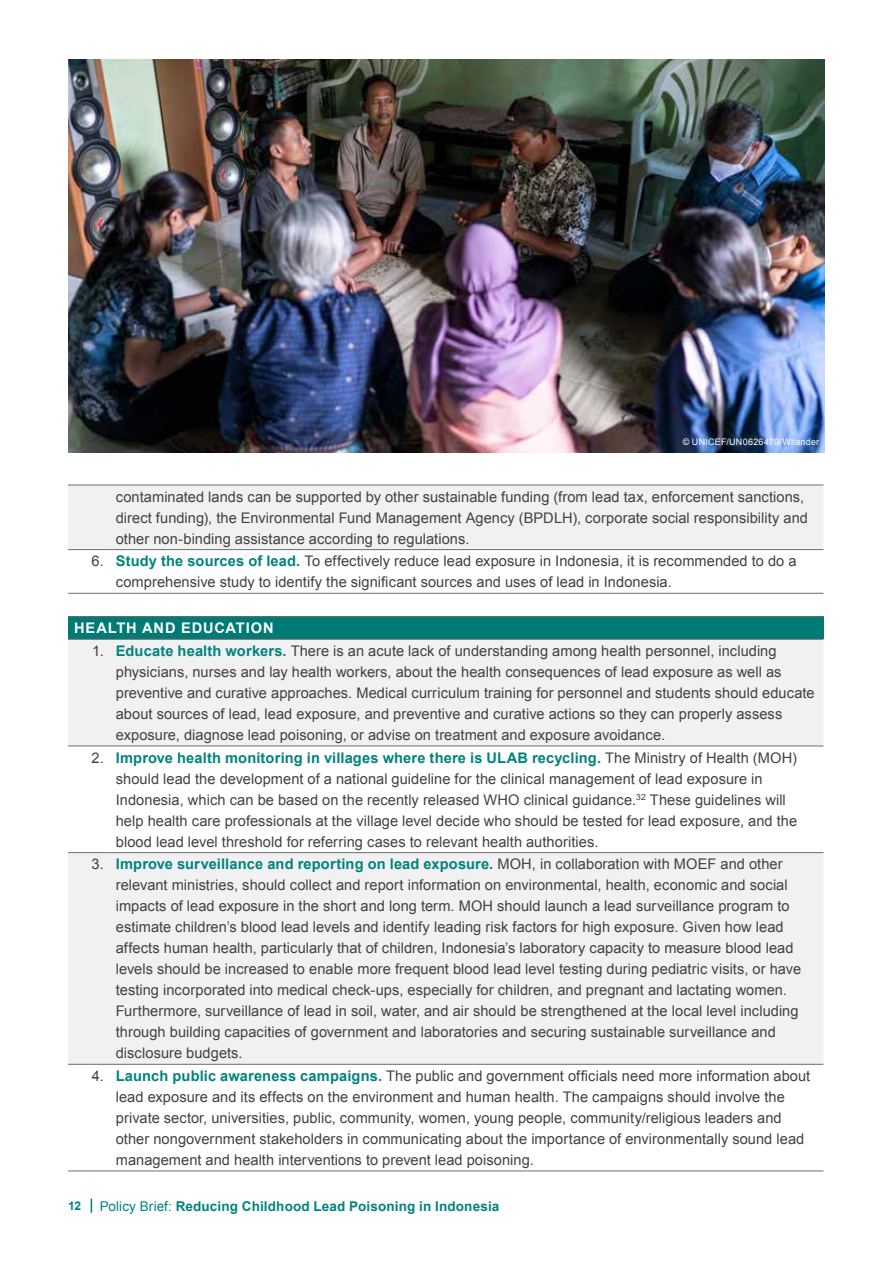
<style>
.page{position:relative;width:893px;height:1263px;background:#fff}
.page>*{position:absolute;margin:0;border:0;box-sizing:border-box;transform-origin:0 0}
.t1{font:14.7px/21px "Arial";letter-spacing:.005em;color:#414042}
.t2{font:700 14.7px "Arial";letter-spacing:.06em;color:#fff}
.t3{font:700 13.5px "Arial";letter-spacing:.01em;color:#00837f}
.t4{font:700 12px "Arial";color:#00837f}
.t5{font:9px "Arial";letter-spacing:.025em;color:#fff}
.s1{font-weight:700;color:#00837f}
.s2{font-weight:400}
</style>
<div class="page">
<svg style="left:91px;top:1198px;width:1px;height:15px"></svg>
<div style="left:68px;top:486px;width:755px;height:63px;background:#f1f1f2"></div>
<hr style="left:68px;top:485px;width:42px;height:1px;background:#6d6e71">
<hr style="left:110px;top:485px;width:713px;height:1px;background:#6d6e71">
<hr style="left:68px;top:549px;width:42px;height:1px;background:#6d6e71">
<hr style="left:110px;top:549px;width:713px;height:1px;background:#6d6e71">
<hr style="left:68px;top:593px;width:42px;height:1px;background:#6d6e71">
<hr style="left:110px;top:593px;width:713px;height:1px;background:#6d6e71">
<div style="left:68px;top:617px;width:755px;height:22px;background:#007a75"></div>
<svg style="left:68px;top:640px;width:755px;height:424px;fill:#f1f1f2"></svg>
<hr style="left:68px;top:616px;width:42px;height:1px;background:#6d6e71">
<hr style="left:110px;top:616px;width:713px;height:1px;background:#6d6e71">
<hr style="left:68px;top:639px;width:42px;height:1px;background:#6d6e71">
<hr style="left:110px;top:639px;width:713px;height:1px;background:#6d6e71">
<hr style="left:68px;top:746px;width:42px;height:1px;background:#6d6e71">
<hr style="left:110px;top:746px;width:713px;height:1px;background:#6d6e71">
<hr style="left:68px;top:852px;width:42px;height:1px;background:#6d6e71">
<hr style="left:110px;top:852px;width:713px;height:1px;background:#6d6e71">
<hr style="left:68px;top:1064px;width:42px;height:1px;background:#6d6e71">
<hr style="left:110px;top:1064px;width:713px;height:1px;background:#6d6e71">
<hr style="left:68px;top:1171px;width:42px;height:1px;background:#6d6e71">
<hr style="left:110px;top:1171px;width:713px;height:1px;background:#6d6e71">
<img style="left:69px;top:60px;width:755px;height:393px">
<p class="t5" style="left:683px;top:435px;width:138px">© UNICEF/UN0626479/Wilander</p>
<p class="t1" style="left:116px;top:486px;width:694px">contaminated lands can be supported by other sustainable funding (from lead tax, enforcement sanctions, direct funding), the Environmental Fund Management Agency (BPDLH), corporate social responsibility and other non-binding assistance according to regulations.</p>
<p class="t1" style="left:116px;top:551px;width:682px;text-indent:-24px">6. <span class="s1">Study the sources of lead.</span> To effectively reduce lead exposure in Indonesia, it is recommended to do a comprehensive study to identify the significant sources and uses of lead in Indonesia.</p>
<p class="t2" style="left:74px;top:618px;width:201px">HEALTH AND EDUCATION</p>
<p class="t1" style="left:116px;top:640px;width:700px;text-indent:-24px">1. <span class="s1">Educate health workers.</span> There is an acute lack of understanding among health personnel, including physicians, nurses and lay health workers, about the health consequences of lead exposure as well as preventive and curative approaches. Medical curriculum training for personnel and students should educate about sources of lead, lead exposure, and preventive and curative actions so they can properly assess exposure, diagnose lead poisoning, or advise on treatment and exposure avoidance.</p>
<p class="t1" style="left:116px;top:747px;width:683px;text-indent:-24px">2. <span class="s1">Improve health monitoring in villages where there is ULAB recycling.</span> The Ministry of Health (MOH) should lead the development of a national guideline for the clinical management of lead exposure in Indonesia, which can be based on the recently released WHO clinical guidance.<sup>32</sup> These guidelines will help health care professionals at the village level decide who should be tested for lead exposure, and the blood lead level threshold for referring cases to relevant health authorities.</p>
<p class="t1" style="left:116px;top:854px;width:687px;text-indent:-24px">3. <span class="s1">Improve surveillance and reporting on lead exposure.</span> MOH, in collaboration with MOEF and other relevant ministries, should collect and report information on environmental, health, economic and social impacts of lead exposure in the short and long term. MOH should launch a lead surveillance program to estimate children’s blood lead levels and identify leading risk factors for high exposure. Given how lead affects human health, particularly that of children, Indonesia’s laboratory capacity to measure blood lead levels should be increased to enable more frequent blood lead level testing during pediatric visits, or have testing incorporated into medical check-ups, especially for children, and pregnant and lactating women.<br>Furthermore, surveillance of lead in soil, water, and air should be strengthened at the local level including through building capacities of government and laboratories and securing sustainable surveillance and disclosure budgets.</p>
<p class="t1" style="left:116px;top:1065px;width:696px;text-indent:-24px">4. <span class="s1">Launch public awareness campaigns.</span> The public and government officials need more information about lead exposure and its effects on the environment and human health. The campaigns should involve the private sector, universities, public, community, women, young people, community/religious leaders and other nongovernment stakeholders in communicating about the importance of environmentally sound lead management and health interventions to prevent lead poisoning.</p>
<p class="t4" style="left:68px;top:1198px;width:15px">12</p>
<p class="t3" style="left:100px;top:1197px;width:401px"><span class="s2">Policy Brief:</span> Reducing Childhood Lead Poisoning in Indonesia</p>
</div>
